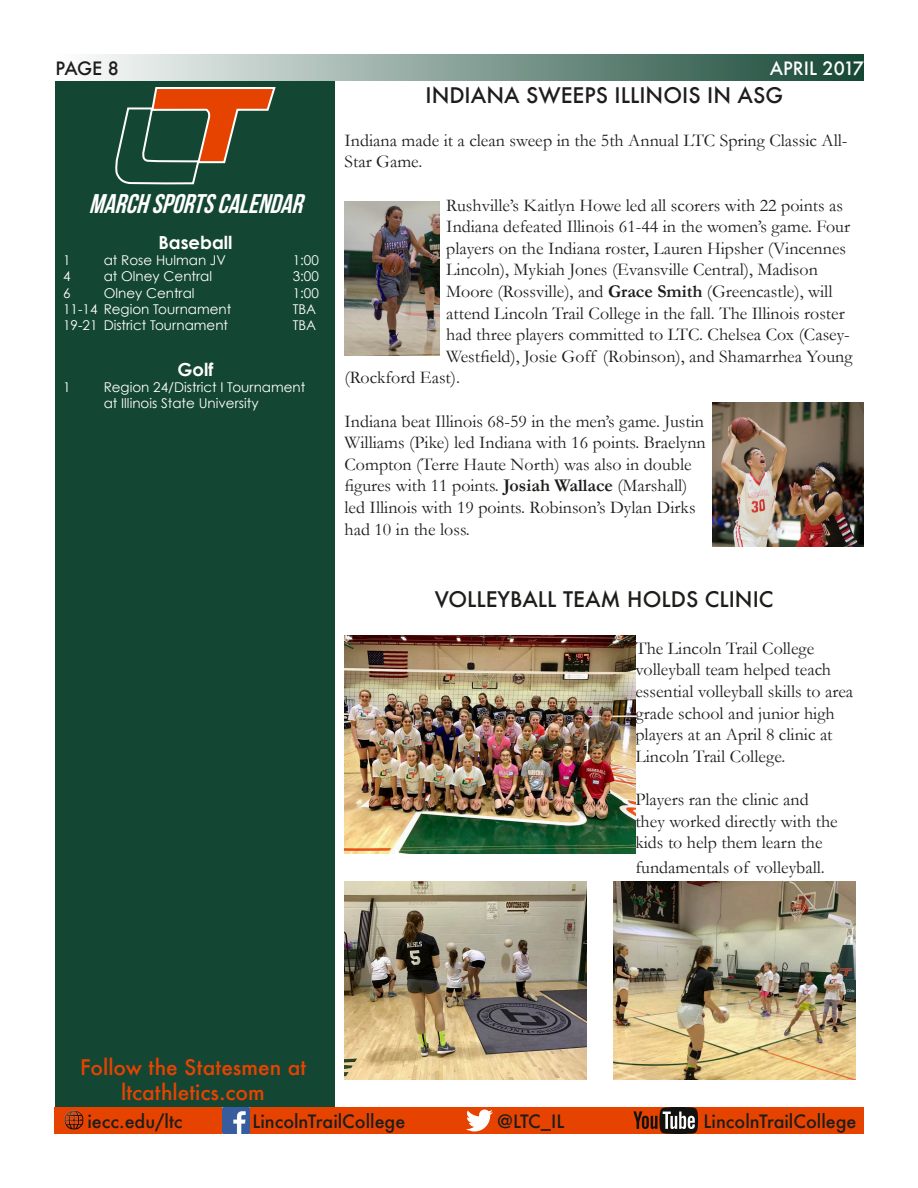
<style>
.page{position:relative;width:918px;height:1188px;background:#fff}
.page>*{position:absolute;margin:0;border:0;box-sizing:border-box;transform-origin:0 0}
.t1{font:italic 27px "Bebas Neue";color:#fff}
.t2{font:500 21px "Futura";color:#1d1d1b}
.t3{font:500 21px "Futura";color:#e74300}
.t4{font:18px/21.6px "Garamond";color:#1d1d1b}
.t5{font:500 18px "Futura";color:#1d1d1b}
.Sports_Calendar{font:700 18px "Century Gothic";color:#fff}
.t6{font:500 18px "Futura";color:#fff}
.Sports_Calendar-2{font:13.5px "Century Gothic";color:#fff}
.s1{font-weight:700}
</style>
<div class="page">
<div style="left:54px;top:54px;width:810px;height:27px;background:linear-gradient(to right,#fff,#164735)"></div>
<div style="left:54px;top:1107px;width:810px;height:27px;background:#e74300"></div>
<img style="left:64px;top:1110px;width:20px;height:20px">
<svg style="left:466px;top:1110px;width:27px;height:21px"></svg>
<img style="left:222px;top:1107px;width:27px;height:27px">
<svg style="left:633px;top:1107px;width:65px;height:27px"></svg>
<div style="left:56px;top:81px;width:279px;height:1026px;background:#144634"></div>
<svg style="left:115px;top:87px;width:161px;height:97px"></svg>
<img style="left:345px;top:635px;width:290px;height:218px">
<img style="left:345px;top:881px;width:241px;height:199px">
<img style="left:614px;top:881px;width:242px;height:199px">
<img style="left:345px;top:201px;width:95px;height:154px">
<img style="left:713px;top:403px;width:151px;height:143px">
<p class="t5" style="left:56px;top:56px;width:65px">PAGE 8</p>
<p class="t1" style="left:89px;top:189px;width:222px">MARCHSPORTSCALENDAR</p>
<p class="Sports_Calendar" style="left:158px;top:231px;width:76px">Baseball</p>
<p class="Sports_Calendar-2" style="left:63px;top:252px;width:9px">1</p>
<p class="Sports_Calendar-2" style="left:104px;top:252px;width:124px">at Rose Hulman JV</p>
<p class="Sports_Calendar-2" style="left:293px;top:252px;width:28px">1:00</p>
<p class="Sports_Calendar-2" style="left:63px;top:268px;width:9px">4</p>
<p class="Sports_Calendar-2" style="left:104px;top:268px;width:110px">at Olney Central</p>
<p class="Sports_Calendar-2" style="left:293px;top:268px;width:28px">3:00</p>
<p class="Sports_Calendar-2" style="left:63px;top:284px;width:9px">6</p>
<p class="Sports_Calendar-2" style="left:104px;top:284px;width:92px">Olney Central</p>
<p class="Sports_Calendar-2" style="left:293px;top:284px;width:28px">1:00</p>
<p class="Sports_Calendar-2" style="left:63px;top:301px;width:170px">11-14 Region Tournament</p>
<p class="Sports_Calendar-2" style="left:293px;top:301px;width:25px">TBA</p>
<p class="Sports_Calendar-2" style="left:63px;top:317px;width:167px">19-21 District Tournament</p>
<p class="Sports_Calendar-2" style="left:293px;top:317px;width:25px">TBA</p>
<p class="Sports_Calendar" style="left:177px;top:358px;width:37px">Golf</p>
<p class="Sports_Calendar-2" style="left:63px;top:379px;width:9px">1</p>
<p class="Sports_Calendar-2" style="left:104px;top:379px;width:203px">Region 24/District I Tournament</p>
<p class="Sports_Calendar-2" style="left:104px;top:395px;width:156px">at Illinois State University</p>
<p class="t6" style="left:770px;top:56px;width:96px">APRIL 2017</p>
<p class="t2" style="left:425px;top:80px;width:359px">INDIANA SWEEPS ILLINOIS IN ASG</p>
<p class="t4" style="left:345px;top:129px;width:505px">Indiana made it a clean sweep in the 5th Annual LTC Spring Classic All-<br>Star Game.</p>
<p class="t4" style="left:446px;top:194px;width:398px">Rushville’s Kaitlyn Howe led all scorers with 22 points as</p>
<p class="t4" style="left:446px;top:216px;width:405px">Indiana defeated Illinois 61-44 in the women’s game. Four</p>
<p class="t4" style="left:446px;top:237px;width:401px">players on the Indiana roster, Lauren Hipsher (Vincennes</p>
<p class="t4" style="left:446px;top:259px;width:373px">Lincoln), Mykiah Jones (Evansville Central), Madison</p>
<p class="t4" style="left:446px;top:280px;width:388px">Moore (Rossville), and <span class="s1">Grace Smith</span> (Greencastle), will</p>
<p class="t4" style="left:446px;top:302px;width:400px">attend Lincoln Trail College in the fall. The Illinois roster</p>
<p class="t4" style="left:446px;top:324px;width:405px">had three players committed to LTC. Chelsea Cox (Casey-</p>
<p class="t4" style="left:446px;top:345px;width:408px">Westfield), Josie Goff (Robinson), and Shamarrhea Young</p>
<p class="t4" style="left:345px;top:367px;width:117px">(Rockford East).</p>
<p class="t4" style="left:345px;top:410px;width:363px">Indiana beat Illinois 68-59 in the men’s game. Justin Williams (Pike) led Indiana with 16 points. Braelynn Compton (Terre Haute North) was also in double figures with 11 points. <span class="s1">Josiah Wallace</span> (Marshall)</p>
<p class="t4" style="left:345px;top:496px;width:353px">led Illinois with 19 points. Robinson’s Dylan Dirks had 10 in the loss.</p>
<p class="t2" style="left:435px;top:585px;width:340px">VOLLEYBALL TEAM HOLDS CLINIC</p>
<p class="t4" style="left:635px;top:637px;width:219px">The Lincoln Trail College volleyball team helped teach essential volleyball skills to area grade school and junior high players at an April 8 clinic at<br>Lincoln Trail College.</p>
<p class="t4" style="left:635px;top:788px;width:204px">Players ran the clinic and they worked directly with the kids to help them learn the</p>
<p class="t4" style="left:635px;top:857px;width:191px">fundamentals of volleyball.</p>
<p class="t3" style="left:80px;top:1053px;width:228px">Follow the Statesmen at</p>
<p class="t3" style="left:121px;top:1078px;width:145px">ltcathletics.com</p>
<p class="t5" style="left:88px;top:1109px;width:97px">iecc.edu/ltc</p>
<p class="t5" style="left:252px;top:1109px;width:154px">LincolnTrailCollege</p>
<p class="t5" style="left:497px;top:1109px;width:69px">@LTC_IL</p>
<p class="t5" style="left:704px;top:1109px;width:154px">LincolnTrailCollege</p>
</div>
